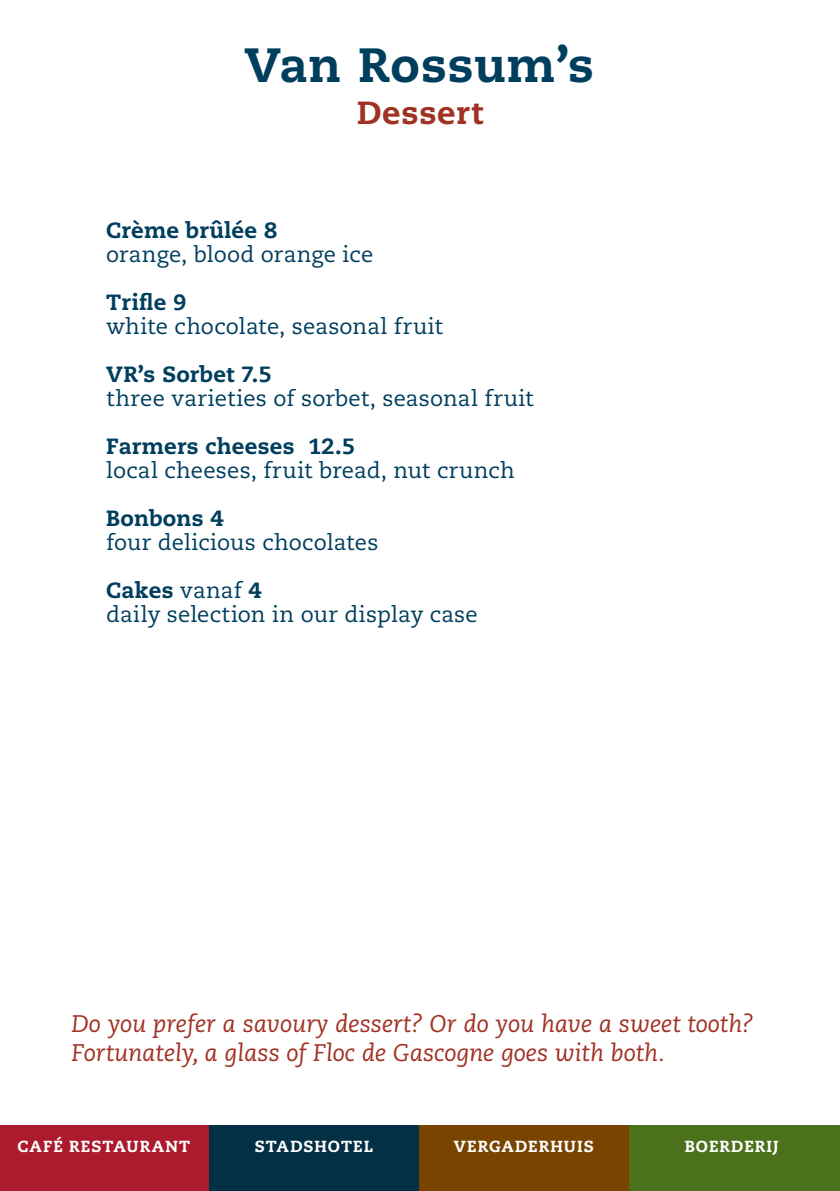
<style>
.page{position:relative;width:840px;height:1191px;background:#fff}
.page>*{position:absolute;margin:0;border:0;box-sizing:border-box;transform-origin:0 0}
.t1{font:800 48px "Caecilia LT Std";letter-spacing:.015em;color:#003e5e}
.t2{font:800 32px "Caecilia LT Std";letter-spacing:.025em;color:#a13123}
.t3{font:italic 24px/28.8px "Caecilia LT Std";color:#a13123}
.t4{font:22px "Caecilia LT Std";letter-spacing:.01em;color:#003e5e}
.t5{font:800 22px "Caecilia LT Std";letter-spacing:.01em;color:#003e5e}
.t6{font:800 16px "Caecilia LT Std";letter-spacing:.065em;color:#fff}
.s1{font-weight:400}
</style>
<div class="page">
<div style="left:209px;top:1125px;width:209px;height:66px;background:#033045"></div>
<div style="left:0;top:1125px;width:209px;height:66px;background:#ab1a2d"></div>
<div style="left:628px;top:1125px;width:211px;height:66px;background:#4b711c"></div>
<div style="left:418px;top:1125px;width:210px;height:66px;background:#794400"></div>
<p class="t1" style="left:244px;top:36px;width:351px">Van Rossum’s</p>
<p class="t2" style="left:357px;top:92px;width:127px">Dessert</p>
<p class="t5" style="left:106px;top:217px;width:172px">Crème brûlée 8</p>
<p class="t4" style="left:106px;top:242px;width:268px">orange, blood orange ice</p>
<p class="t5" style="left:106px;top:289px;width:82px">Trifle 9</p>
<p class="t4" style="left:106px;top:314px;width:338px">white chocolate, seasonal fruit</p>
<p class="t5" style="left:106px;top:361px;width:167px">VR’s Sorbet 7.5</p>
<p class="t4" style="left:106px;top:386px;width:429px">three varieties of sorbet, seasonal fruit</p>
<p class="t5" style="left:106px;top:433px;width:250px">Farmers cheeses 12.5</p>
<p class="t4" style="left:106px;top:458px;width:410px">local cheeses, fruit bread, nut crunch</p>
<p class="t5" style="left:106px;top:505px;width:119px">Bonbons 4</p>
<p class="t4" style="left:106px;top:530px;width:273px">four delicious chocolates</p>
<p class="t5" style="left:106px;top:577px;width:157px">Cakes <span class="s1">vanaf</span> 4</p>
<p class="t4" style="left:106px;top:602px;width:373px">daily selection in our display case</p>
<p class="t3" style="left:72px;top:1009px;width:683px">Do you prefer a savoury dessert? Or do you have a sweet tooth?<br>Fortunately, a glass of Floc de Gascogne goes with both.</p>
<p class="t6" style="left:17px;top:1136px;width:174px">CAFÉ RESTAURANT</p>
<p class="t6" style="left:255px;top:1136px;width:119px">STADSHOTEL</p>
<p class="t6" style="left:453px;top:1136px;width:141px">VERGADERHUIS</p>
<p class="t6" style="left:684px;top:1136px;width:95px">BOERDERIJ</p>
</div>
